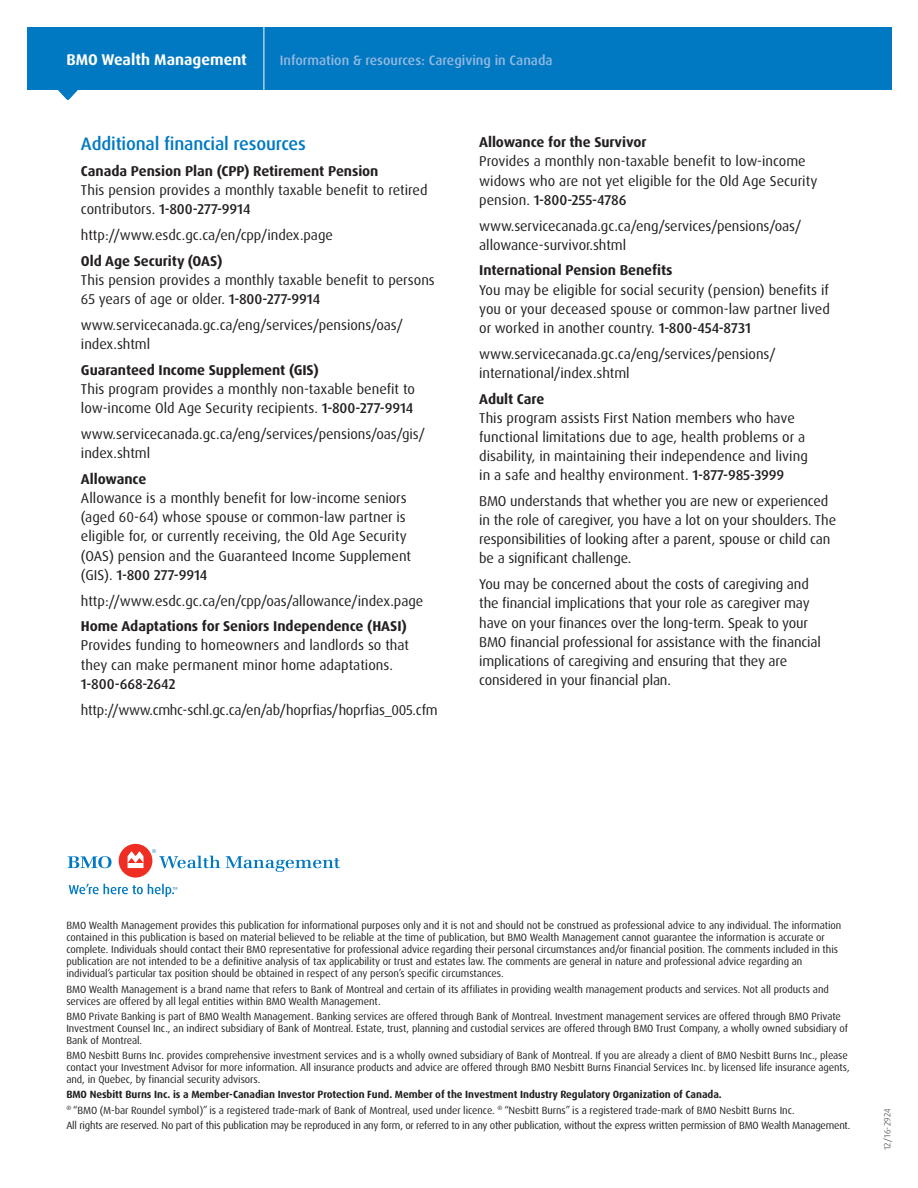
<style>
.page{position:relative;width:918px;height:1188px;background:#fff}
.page>*{position:absolute;margin:0;border:0;box-sizing:border-box;transform-origin:0 0}
.t1{font:500 18px "Dax Pro";letter-spacing:-.01em;color:#0079c2}
.t2{font:700 15.6px "Dax Pro";color:#fff}
.t3{font:14.25px/19px "Dax Pro";letter-spacing:-.005em;color:#231f20}
.t4{font:700 14.25px "Dax Pro";letter-spacing:-.005em;color:#231f20}
.t5{font:500 13.65px "Dax Pro";color:#94b9e1}
.t6{font:10.5px/12px "Dax Pro";letter-spacing:-.005em;color:#231f20}
.t7{font:700 10.5px "Dax Pro";letter-spacing:-.005em;color:#231f20}
.t8{font:300 9px "Dax Pro";letter-spacing:.025em;color:#231f20}
.s1{font-weight:500}
</style>
<div class="page">
<div style="left:27px;top:27px;width:865px;height:62px;background:#0079c2"></div>
<svg style="left:58px;top:89px;width:20px;height:11px"></svg>
<hr style="left:264px;top:13px;width:1px;height:81px;background:#fff">
<svg style="left:68px;top:856px;width:44px;height:12px"></svg>
<div style="left:119px;top:844px;width:33px;height:34px;background:#ee2e22;border-radius:50%"></div>
<svg style="left:226px;top:856px;width:114px;height:16px"></svg>
<svg style="left:128px;top:851px;width:15px;height:17px"></svg>
<svg style="left:152px;top:849px;width:68px;height:19px"></svg>
<svg style="left:69px;top:884px;width:108px;height:13px"></svg>
<p class="t2" style="left:66px;top:50px;width:182px">BMO Wealth Management</p>
<p class="t5" style="left:280px;top:52px;width:274px">Information &amp; resources: Caregiving in Canada</p>
<h1 class="t1" style="left:81px;top:132px;width:226px">Additional financial resources</h1>
<h2 class="t4" style="left:81px;top:162px;width:299px">Canada Pension Plan (CPP) Retirement Pension</h2>
<p class="t3" style="left:81px;top:181px;width:348px">This pension provides a monthly taxable benefit to retired contributors. <span class="s1">1-800-277-9914</span></p>
<p class="t3" style="left:81px;top:226px;width:253px">http://www.esdc.gc.ca/en/cpp/index.page</p>
<h2 class="t4" style="left:81px;top:252px;width:143px">Old Age Security (OAS)</h2>
<p class="t3" style="left:81px;top:271px;width:355px">This pension provides a monthly taxable benefit to persons<br>65 years of age or older. <span class="s1">1-800-277-9914</span></p>
<p class="t3" style="left:81px;top:316px;width:324px">www.servicecanada.gc.ca/eng/services/pensions/oas/ index.shtml</p>
<h2 class="t4" style="left:81px;top:361px;width:239px">Guaranteed Income Supplement (GIS)</h2>
<p class="t3" style="left:81px;top:380px;width:336px">This program provides a monthly non-taxable benefit to low-income Old Age Security recipients. <span class="s1">1-800-277-9914</span></p>
<p class="t3" style="left:81px;top:425px;width:346px">www.servicecanada.gc.ca/eng/services/pensions/oas/gis/ index.shtml</p>
<h2 class="t4" style="left:81px;top:470px;width:67px">Allowance</h2>
<p class="t3" style="left:81px;top:489px;width:332px">Allowance is a monthly benefit for low-income seniors (aged 60-64) whose spouse or common-law partner is eligible for, or currently receiving, the Old Age Security (OAS) pension and the Guaranteed Income Supplement (GIS). <span class="s1">1-800 277-9914</span></p>
<p class="t3" style="left:81px;top:591px;width:344px">http://www.esdc.gc.ca/en/cpp/oas/allowance/index.page</p>
<h2 class="t4" style="left:81px;top:617px;width:327px">Home Adaptations for Seniors Independence (HASI)</h2>
<p class="t3" style="left:81px;top:636px;width:330px">Provides funding to homeowners and landlords so that they can make permanent minor home adaptations.<br><span class="s1">1-800-668-2642</span></p>
<p class="t3" style="left:81px;top:700px;width:358px">http://www.cmhc-schl.gc.ca/en/ab/hoprfias/hoprfias_005.cfm</p>
<h2 class="t4" style="left:479px;top:133px;width:169px">Allowance for the Survivor</h2>
<p class="t3" style="left:479px;top:152px;width:340px">Provides a monthly non-taxable benefit to low-income widows who are not yet eligible for the Old Age Security pension. <span class="s1">1-800-255-4786</span></p>
<p class="t3" style="left:479px;top:216px;width:324px">www.servicecanada.gc.ca/eng/services/pensions/oas/ allowance-survivor.shtml</p>
<h2 class="t4" style="left:479px;top:261px;width:195px">International Pension Benefits</h2>
<p class="t3" style="left:479px;top:280px;width:352px;text-align:justify">You may be eligible for social security (pension) benefits if you or your deceased spouse or common-law partner lived or worked in another country. <span class="s1">1-800-454-8731</span></p>
<p class="t3" style="left:479px;top:344px;width:298px">www.servicecanada.gc.ca/eng/services/pensions/ international/index.shtml</p>
<h2 class="t4" style="left:479px;top:389px;width:67px">Adult Care</h2>
<p class="t3" style="left:479px;top:408px;width:330px">This program assists First Nation members who have functional limitations due to age, health problems or a disability, in maintaining their independence and living in a safe and healthy environment. <span class="s1">1-877-985-3999</span></p>
<p class="t3" style="left:479px;top:492px;width:358px">BMO understands that whether you are new or experienced in the role of caregiver, you have a lot on your shoulders. The responsibilities of looking after a parent, spouse or child can be a significant challenge.</p>
<p class="t3" style="left:479px;top:575px;width:343px">You may be concerned about the costs of caregiving and the financial implications that your role as caregiver may have on your finances over the long-term. Speak to your BMO financial professional for assistance with the financial implications of caregiving and ensuring that they are considered in your financial plan.</p>
<p class="t6" style="left:66px;top:920px;width:776px">BMO Wealth Management provides this publication for informational purposes only and it is not and should not be construed as professional advice to any individual. The information contained in this publication is based on material believed to be reliable at the time of publication, but BMO Wealth Management cannot guarantee the information is accurate or complete. Individuals should contact their BMO representative for professional advice regarding their personal circumstances and/or financial position. The comments included in this publication are not intended to be a definitive analysis of tax applicability or trust and estates law. The comments are general in nature and professional advice regarding an individual’s particular tax position should be obtained in respect of any person’s specific circumstances.</p>
<p class="t6" style="left:66px;top:983px;width:764px">BMO Wealth Management is a brand name that refers to Bank of Montreal and certain of its affiliates in providing wealth management products and services. Not all products and services are offered by all legal entities within BMO Wealth Management.</p>
<p class="t6" style="left:66px;top:1010px;width:783px">BMO Private Banking is part of BMO Wealth Management. Banking services are offered through Bank of Montreal. Investment management services are offered through BMO Private<br>Investment Counsel Inc., an indirect subsidiary of Bank of Montreal. Estate, trust, planning and custodial services are offered through BMO Trust Company, a wholly owned subsidiary of<br>Bank of Montreal.</p>
<p class="t6" style="left:66px;top:1050px;width:785px">BMO Nesbitt Burns Inc. provides comprehensive investment services and is a wholly owned subsidiary of Bank of Montreal. If you are already a client of BMO Nesbitt Burns Inc., please contact your Investment Advisor for more information. All insurance products and advice are offered through BMO Nesbitt Burns Financial Services Inc. by licensed life insurance agents, and, in Quebec, by financial security advisors.</p>
<p class="t7" style="left:66px;top:1088px;width:657px">BMO Nesbitt Burns Inc. is a Member-Canadian Investor Protection Fund. Member of the Investment Industry Regulatory Organization of Canada.</p>
<p class="t6" style="left:66px;top:1104px;width:730px"><sup>®</sup> “BMO (M-bar Roundel symbol)” is a registered trade-mark of Bank of Montreal, used under licence. <sup>®</sup> “Nesbitt Burns” is a registered trade-mark of BMO Nesbitt Burns Inc.</p>
<p class="t6" style="left:66px;top:1119px;width:786px">All rights are reserved. No part of this publication may be reproduced in any form, or referred to in any other publication, without the express written permission of BMO Wealth Management.</p>
<p class="t8" style="left:882px;top:1150px;width:43px;rotate:-90deg">12/16-2924</p>
</div>
